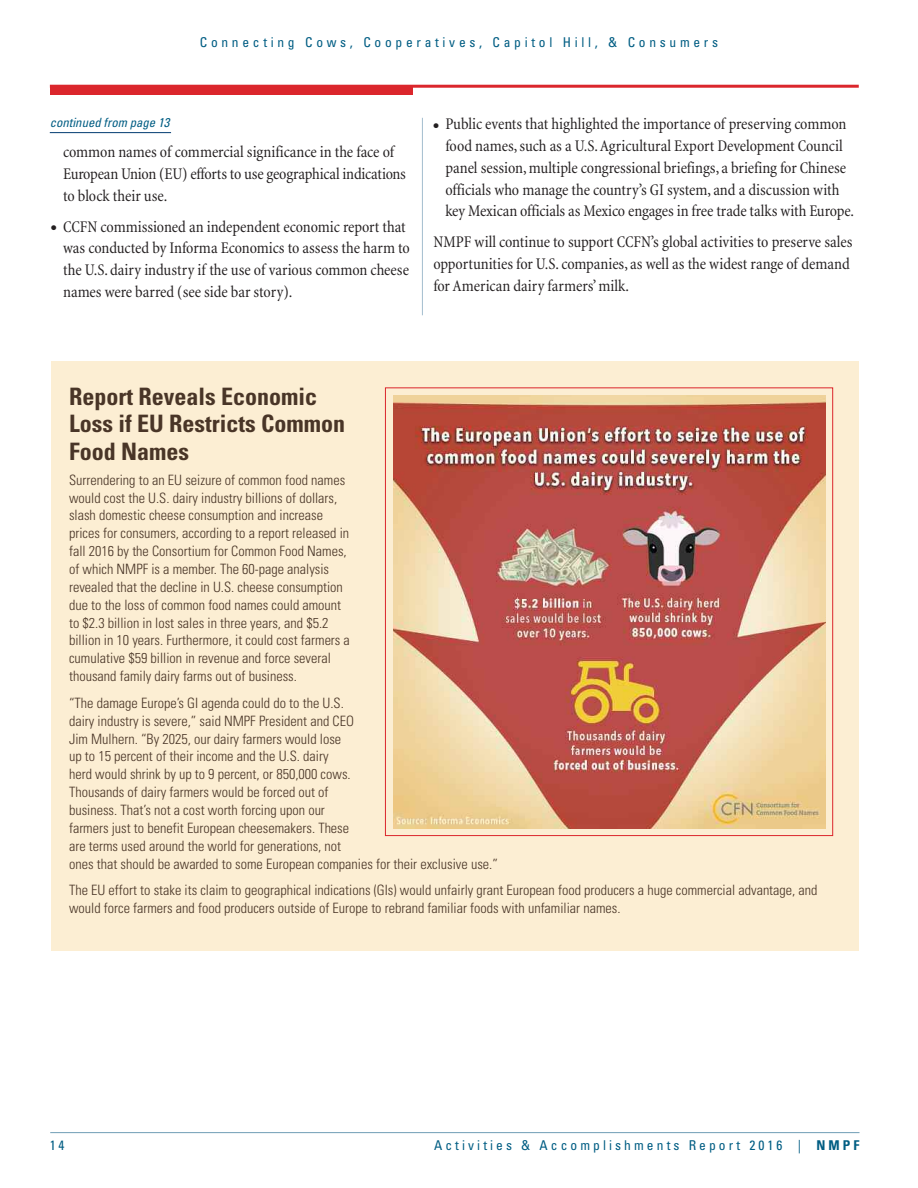
<style>
.page{position:relative;width:918px;height:1188px;background:#fff}
.page>*{position:absolute;margin:0;border:0;box-sizing:border-box;transform-origin:0 0}
.t1{font:700 condensed 24px/27.3px "Univers";color:#493527}
.t2{font:condensed 16.5px/21.8px "Minion";letter-spacing:-.005em;color:#231f20}
.t3{font:300 condensed 14.25px/17.9px "Univers";color:#493527}
.t4{font:condensed 13.5px "Univers";letter-spacing:.275em;color:#005d83}
.t5{font:condensed 13.5px "Univers";letter-spacing:.23em;color:#005d83}
.t6{font:italic condensed 12.75px "Univers";color:#005d83}
.s1{font-weight:700}
</style>
<div class="page">
<hr style="left:50px;top:1132px;width:810px;height:1px;background:#709db5">
<div style="left:50px;top:86px;width:363px;height:9px;background:#db262c"></div>
<hr style="left:50px;top:85px;width:809px;height:3px;background:#db262c">
<div style="left:51px;top:361px;width:808px;height:589px;background:#fceed3"></div>
<img style="left:393px;top:395px;width:432px;height:433px">
<hr style="left:422px;top:118px;width:1px;height:197px;background:#a3bdce">
<hr style="left:50px;top:132px;width:121px;height:1px;background:#003b70">
<p class="t4" style="left:200px;top:37px;width:520px">Connecting Cows, Cooperatives, Capitol Hill, &amp; Consumers</p>
<p class="t6" style="left:50px;top:118px;width:121px">continued from page 13</p>
<p class="t2" style="left:63px;top:143px;width:344px">common names of commercial significance in the face of<br>European Union (EU) efforts to use geographical indications to block their use.</p>
<p class="t2" style="left:63px;top:217px;width:348px;text-indent:-12px">● CCFN commissioned an independent economic report that was conducted by Informa Economics to assess the harm to the U.S. dairy industry if the use of various common cheese names were barred (see side bar story).</p>
<p class="t2" style="left:445px;top:115px;width:410px;text-indent:-12px">● Public events that highlighted the importance of preserving common food names,such as a U.S.Agricultural Export Development Council panel session,multiple congressional briefings, a briefing for Chinese officials who manage the country’s GI system, and a discussion with key Mexican officials as Mexico engages in free trade talks with Europe.</p>
<p class="t2" style="left:433px;top:233px;width:421px">NMPF will continue to support CCFN’s global activities to preserve sales opportunities for U.S.companies, as well as the widest range of demand for American dairy farmers’milk.</p>
<h1 class="t1" style="left:69px;top:385px;width:277px">Report Reveals Economic<br>Loss if EU Restricts Common<br>Food Names</h1>
<p class="t3" style="left:69px;top:472px;width:282px">Surrendering to an EU seizure of common food names would cost the U.S. dairy industry billions of dollars, slash domestic cheese consumption and increase prices for consumers, according to a report released in fall 2016 by the Consortium for Common Food Names, of which NMPF is a member. The 60-page analysis revealed that the decline in U.S. cheese consumption due to the loss of common food names could amount to $2.3 billion in lost sales in three years, and $5.2 billion in 10 years. Furthermore, it could cost farmers a cumulative $59 billion in revenue and force several thousand family dairy farms out of business.</p>
<p class="t3" style="left:69px;top:695px;width:430px">“The damage Europe’s GI agenda could do to the U.S.<br>dairy industry is severe,” said NMPF President and CEO<br>Jim Mulhern. “By 2025, our dairy farmers would lose<br>up to 15 percent of their income and the U.S. dairy<br>herd would shrink by up to 9 percent, or 850,000 cows.<br>Thousands of dairy farmers would be forced out of<br>business. That’s not a cost worth forcing upon our<br>farmers just to benefit European cheesemakers. These<br>are terms used around the world for generations, not<br>ones that should be awarded to some European companies for their exclusive use.”</p>
<p class="t3" style="left:69px;top:883px;width:750px">The EU effort to stake its claim to geographical indications (GIs) would unfairly grant European food producers a huge commercial advantage, and would force farmers and food producers outside of Europe to rebrand familiar foods with unfamiliar names.</p>
<p class="t4" style="left:50px;top:1141px;width:16px">14</p>
<p class="t5" style="left:434px;top:1141px;width:427px">Activities &amp; Accomplishments Report 2016 | <span class="s1">NMPF</span></p>
</div>
